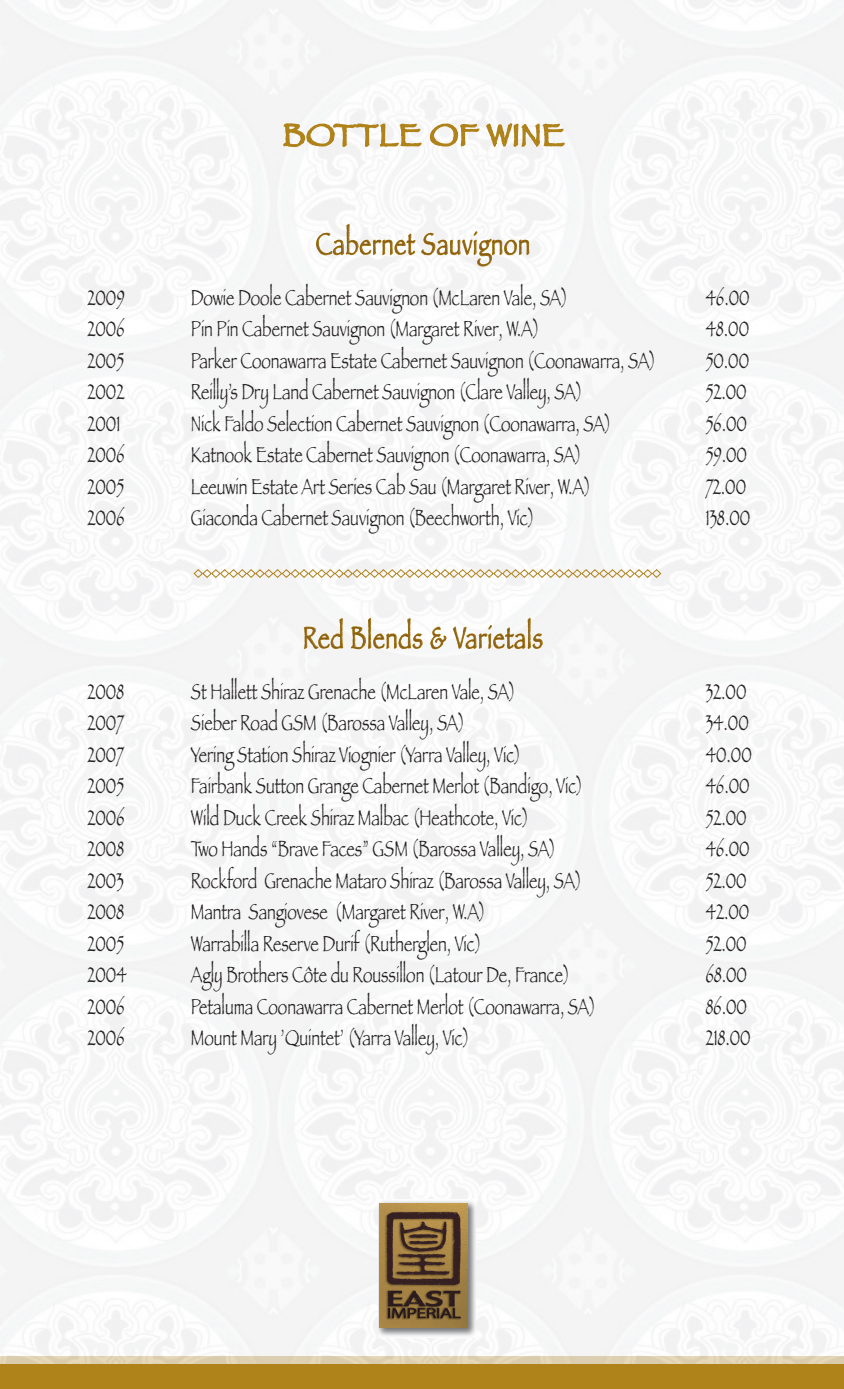
<style>
.page{position:relative;width:844px;height:1389px;background:#fff}
.page>*{position:absolute;margin:0;border:0;box-sizing:border-box;transform-origin:0 0}
.t1{font:condensed 31.5px "Papyrus";letter-spacing:.03em;color:#865d14}
.t2{font:31.5px "Papyrus";letter-spacing:.02em;color:#b0821a}
.t3{font:condensed 22.75px "Papyrus";color:#231f20}
</style>
<div class="page">
<hr style="left:0;top:1357px;width:1px;height:32px;background:#b0821a">
<div style="left:1px;top:1357px;width:842px;height:32px;background:#b0821a"></div>
<div style="left:0;top:0;width:843px;height:1364px;background:#f6f7f7"></div>
<img style="left:378px;top:1200px;width:97px;height:137px">
<img style="left:379px;top:1203px;width:88px;height:124px">
<svg style="left:282px;top:28px;width:140px;height:137px"></svg>
<svg style="left:429px;top:110px;width:136px;height:71px"></svg>
<svg style="left:316px;top:224px;width:99px;height:41px"></svg>
<svg style="left:421px;top:226px;width:108px;height:46px"></svg>
<svg style="left:303px;top:618px;width:40px;height:31px"></svg>
<svg style="left:351px;top:617px;width:72px;height:41px"></svg>
<svg style="left:430px;top:626px;width:16px;height:25px"></svg>
<svg style="left:452px;top:617px;width:91px;height:34px"></svg>
<svg style="left:193px;top:569px;width:468px;height:9px"></svg>
<p class="t2" style="left:283px;top:116px;width:283px">BOTTLE OF WINE</p>
<p class="t1" style="left:316px;top:225px;width:215px">Cabernet Sauvignon</p>
<p class="t3" style="left:87px;top:284px;width:39px">2009</p>
<p class="t3" style="left:191px;top:284px;width:378px">Dowie Doole Cabernet Sauvignon (McLaren Vale, SA)</p>
<p class="t3" style="left:705px;top:284px;width:45px">46.00</p>
<p class="t3" style="left:87px;top:315px;width:39px">2006</p>
<p class="t3" style="left:191px;top:315px;width:350px">Pin Pin Cabernet Sauvignon (Margaret River, W.A)</p>
<p class="t3" style="left:705px;top:315px;width:45px">48.00</p>
<p class="t3" style="left:87px;top:347px;width:38px">2005</p>
<p class="t3" style="left:191px;top:347px;width:466px">Parker Coonawarra Estate Cabernet Sauvignon (Coonawarra, SA)</p>
<p class="t3" style="left:705px;top:347px;width:45px">50.00</p>
<p class="t3" style="left:87px;top:378px;width:38px">2002</p>
<p class="t3" style="left:191px;top:378px;width:393px">Reilly’s Dry Land Cabernet Sauvignon (Clare Valley, SA)</p>
<p class="t3" style="left:705px;top:378px;width:42px">52.00</p>
<p class="t3" style="left:87px;top:410px;width:34px">2001</p>
<p class="t3" style="left:191px;top:410px;width:422px">Nick Faldo Selection Cabernet Sauvignon (Coonawarra, SA)</p>
<p class="t3" style="left:705px;top:410px;width:43px">56.00</p>
<p class="t3" style="left:87px;top:441px;width:39px">2006</p>
<p class="t3" style="left:191px;top:441px;width:392px">Katnook Estate Cabernet Sauvignon (Coonawarra, SA)</p>
<p class="t3" style="left:705px;top:441px;width:43px">59.00</p>
<p class="t3" style="left:87px;top:473px;width:38px">2005</p>
<p class="t3" style="left:191px;top:473px;width:401px">Leeuwin Estate Art Series Cab Sau (Margaret River, W.A)</p>
<p class="t3" style="left:705px;top:473px;width:42px">72.00</p>
<p class="t3" style="left:87px;top:504px;width:39px">2006</p>
<p class="t3" style="left:191px;top:504px;width:345px">Giaconda Cabernet Sauvignon (Beechworth, Vic)</p>
<p class="t3" style="left:705px;top:504px;width:46px">138.00</p>
<p class="t1" style="left:303px;top:619px;width:241px">Red Blends &amp; Varietals</p>
<p class="t3" style="left:87px;top:677px;width:38px">2008</p>
<p class="t3" style="left:191px;top:677px;width:326px">St Hallett Shiraz Grenache (McLaren Vale, SA)</p>
<p class="t3" style="left:705px;top:677px;width:42px">32.00</p>
<p class="t3" style="left:87px;top:709px;width:38px">2007</p>
<p class="t3" style="left:191px;top:709px;width:275px">Sieber Road GSM (Barossa Valley, SA)</p>
<p class="t3" style="left:705px;top:709px;width:45px">34.00</p>
<p class="t3" style="left:87px;top:740px;width:38px">2007</p>
<p class="t3" style="left:191px;top:740px;width:331px">Yering Station Shiraz Viognier (Yarra Valley, Vic)</p>
<p class="t3" style="left:705px;top:740px;width:47px">40.00</p>
<p class="t3" style="left:87px;top:772px;width:38px">2005</p>
<p class="t3" style="left:191px;top:772px;width:393px">Fairbank Sutton Grange Cabernet Merlot (Bandigo, Vic)</p>
<p class="t3" style="left:705px;top:772px;width:45px">46.00</p>
<p class="t3" style="left:87px;top:803px;width:39px">2006</p>
<p class="t3" style="left:191px;top:803px;width:339px">Wild Duck Creek Shiraz Malbac (Heathcote, Vic)</p>
<p class="t3" style="left:705px;top:803px;width:42px">52.00</p>
<p class="t3" style="left:87px;top:835px;width:38px">2008</p>
<p class="t3" style="left:191px;top:835px;width:366px">Two Hands “Brave Faces” GSM (Barossa Valley, SA)</p>
<p class="t3" style="left:705px;top:835px;width:45px">46.00</p>
<p class="t3" style="left:87px;top:866px;width:38px">2003</p>
<p class="t3" style="left:191px;top:866px;width:392px">Rockford Grenache Mataro Shiraz (Barossa Valley, SA)</p>
<p class="t3" style="left:705px;top:866px;width:42px">52.00</p>
<p class="t3" style="left:87px;top:898px;width:38px">2008</p>
<p class="t3" style="left:191px;top:898px;width:296px">Mantra Sangiovese (Margaret River, W.A)</p>
<p class="t3" style="left:705px;top:898px;width:45px">42.00</p>
<p class="t3" style="left:87px;top:929px;width:38px">2005</p>
<p class="t3" style="left:191px;top:929px;width:292px">Warrabilla Reserve Durif (Rutherglen, Vic)</p>
<p class="t3" style="left:705px;top:929px;width:42px">52.00</p>
<p class="t3" style="left:87px;top:961px;width:41px">2004</p>
<p class="t3" style="left:191px;top:961px;width:380px">Agly Brothers Côte du Roussillon (Latour De, France)</p>
<p class="t3" style="left:705px;top:961px;width:43px">68.00</p>
<p class="t3" style="left:87px;top:992px;width:39px">2006</p>
<p class="t3" style="left:191px;top:992px;width:406px">Petaluma Coonawarra Cabernet Merlot (Coonawarra, SA)</p>
<p class="t3" style="left:705px;top:992px;width:43px">86.00</p>
<p class="t3" style="left:87px;top:1024px;width:39px">2006</p>
<p class="t3" style="left:191px;top:1024px;width:280px">Mount Mary ’Quintet’ (Yarra Valley, Vic)</p>
<p class="t3" style="left:705px;top:1024px;width:46px">218.00</p>
</div>
